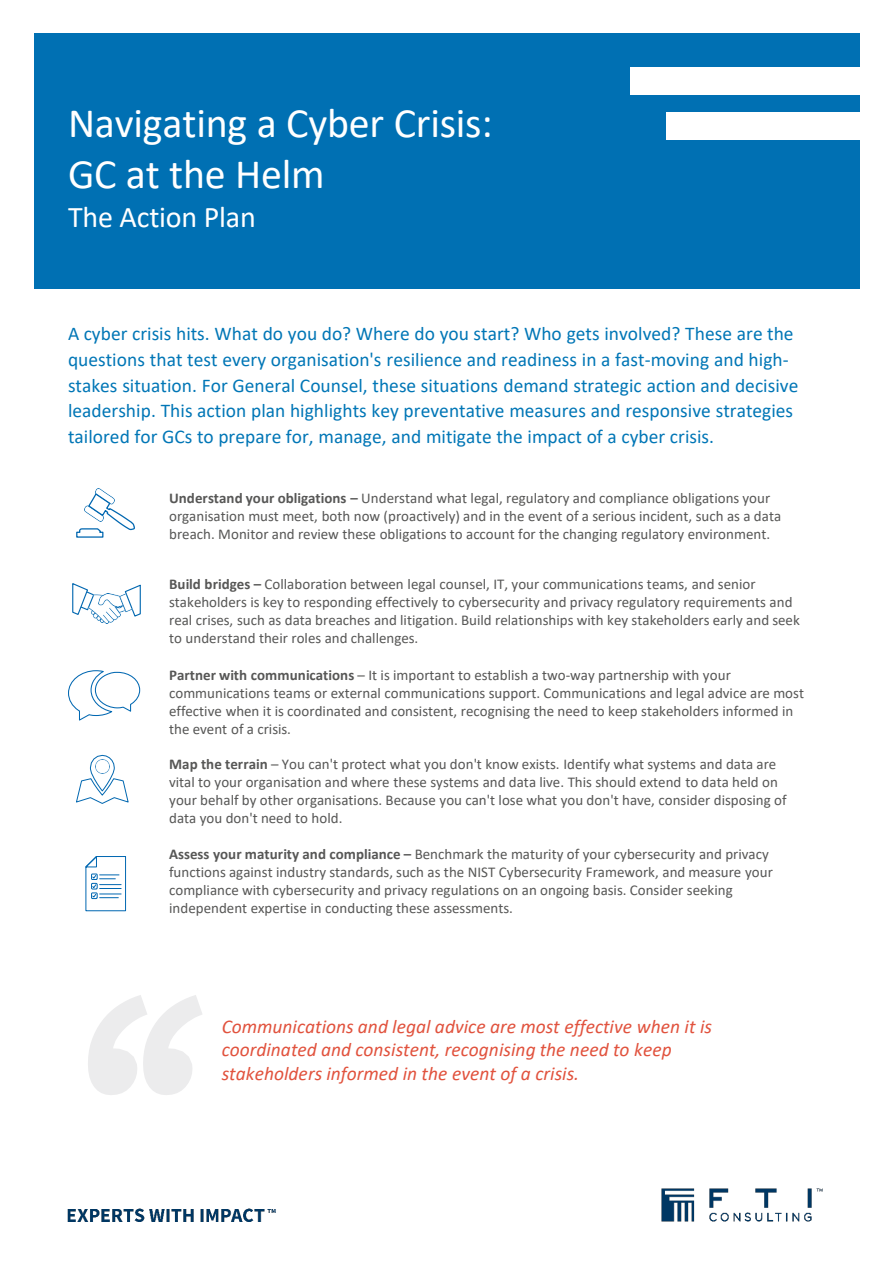
<style>
.page{position:relative;width:893px;height:1264px;background:#fff}
.page>*{position:absolute;margin:0;border:0;box-sizing:border-box;transform-origin:0 0}
.t1{font:42px/50.4px "Calibri";letter-spacing:-.005em;color:#fff}
.t2{font:30px "Calibri";letter-spacing:-.005em;color:#fff}
.t3{font:19.5px/25.5px "Calibri";color:#0076b6}
.t4{font:italic 19.5px/23.5px "Calibri";letter-spacing:.005em;color:#e1523d}
.t5{font:15px/18px "Calibri";color:#575756}
.s1{font-weight:700}
</style>
<div class="page">
<div style="left:34px;top:33px;width:825px;height:256px;background:#0070b3"></div>
<div style="left:666px;top:112px;width:193px;height:28px;background:#fff"></div>
<div style="left:630px;top:67px;width:229px;height:28px;background:#fff"></div>
<img style="left:95px;top:488px;width:10px;height:4px">
<svg style="left:76px;top:492px;width:59px;height:46px"></svg>
<svg style="left:72px;top:583px;width:19px;height:32px"></svg>
<svg style="left:124px;top:584px;width:17px;height:33px"></svg>
<img style="left:88px;top:593px;width:44px;height:30px">
<svg style="left:76px;top:754px;width:53px;height:50px"></svg>
<svg style="left:86px;top:856px;width:40px;height:55px"></svg>
<img style="left:661px;top:1188px;width:161px;height:33px">
<img style="left:67px;top:1208px;width:209px;height:14px">
<svg style="left:68px;top:670px;width:72px;height:50px"></svg>
<svg style="left:88px;top:995px;width:114px;height:99px"></svg>
<h1 class="t1" style="left:68px;top:97px;width:426px">Navigating a Cyber Crisis:<br>GC at the Helm</h1>
<h1 class="t2" style="left:68px;top:196px;width:189px">The Action Plan</h1>
<p class="t3" style="left:68px;top:320px;width:731px">A cyber crisis hits. What do you do? Where do you start? Who gets involved? These are the questions that test every organisation's resilience and readiness in a fast-moving and high&shy;stakes situation. For General Counsel, these situations demand strategic action and decisive leadership. This action plan highlights key preventative measures and responsive strategies tailored for GCs to prepare for, manage, and mitigate the impact of a cyber crisis.</p>
<p class="t5" style="left:169px;top:489px;width:613px"><span class="s1">Understand your obligations –</span> Understand what legal, regulatory and compliance obligations your organisation must meet, both now (proactively) and in the event of a serious incident, such as a data breach. Monitor and review these obligations to account for the changing regulatory environment.</p>
<p class="t5" style="left:169px;top:574px;width:632px"><span class="s1">Build bridges –</span> Collaboration between legal counsel, IT, your communications teams, and senior stakeholders is key to responding effectively to cybersecurity and privacy regulatory requirements and real crises, such as data breaches and litigation. Build relationships with key stakeholders early and seek to understand their roles and challenges.</p>
<p class="t5" style="left:169px;top:665px;width:636px"><span class="s1">Partner with communications</span> – It is important to establish a two-way partnership with your communications teams or external communications support. Communications and legal advice are most effective when it is coordinated and consistent, recognising the need to keep stakeholders informed in the event of a crisis.</p>
<p class="t5" style="left:169px;top:754px;width:619px"><span class="s1">Map the terrain</span> – You can't protect what you don't know exists. Identify what systems and data are vital to your organisation and where these systems and data live. This should extend to data held on your behalf by other organisations. Because you can't lose what you don't have, consider disposing of data you don't need to hold.</p>
<p class="t5" style="left:169px;top:844px;width:605px"><span class="s1">Assess your maturity and compliance –</span> Benchmark the maturity of your cybersecurity and privacy functions against industry standards, such as the NIST Cybersecurity Framework, and measure your compliance with cybersecurity and privacy regulations on an ongoing basis. Consider seeking independent expertise in conducting these assessments.</p>
<p class="t4" style="left:222px;top:1013px;width:492px">Communications and legal advice are most effective when it is coordinated and consistent, recognising the need to keep stakeholders informed in the event of a crisis.</p>
</div>
